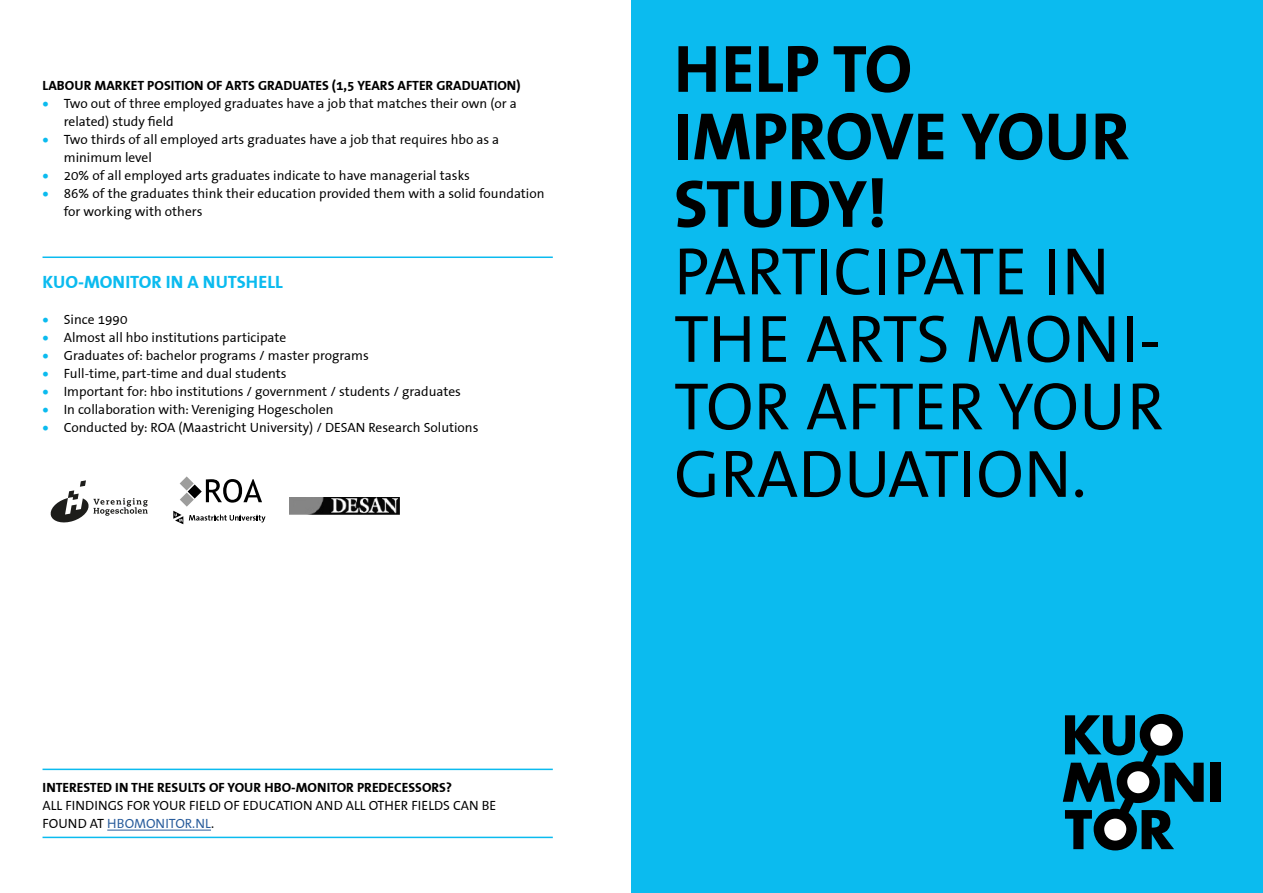
<style>
.page{position:relative;width:1263px;height:893px;background:#fff}
.page>*{position:absolute;margin:0;border:0;box-sizing:border-box;transform-origin:0 0}
.t1{font:67.5px/67.5px "The Sans Correspondence";color:#000}
.t2{font:700 67.5px/67.5px "The Sans Correspondence";color:#000}
.t3{font:700 18px "The Sans Correspondence";color:#0bbbef}
.t4{font:13.5px/18px "The Sans Correspondence";color:#000}
.t5{font:700 13.5px "The Sans Correspondence";color:#000}
.s1{color:#0bbbef}
.s2{color:#275b9b}
</style>
<div class="page">
<div style="left:631px;top:0;width:632px;height:893px;background:#0bbbef"></div>
<hr style="left:43px;top:256px;width:510px;height:2px;background:#0bbbef">
<div style="left:1210px;top:763px;width:10px;height:39px;background:#000"></div>
<svg style="left:1063px;top:714px;width:141px;height:136px"></svg>
<svg style="left:50px;top:480px;width:98px;height:43px"></svg>
<img style="left:290px;top:497px;width:109px;height:17px">
<hr style="left:107px;top:830px;width:104px;height:1px;background:#275b9b">
<hr style="left:43px;top:769px;width:510px;height:1px;background:#0bbbef">
<hr style="left:43px;top:837px;width:510px;height:1px;background:#0bbbef">
<svg style="left:173px;top:476px;width:92px;height:48px"></svg>
<p class="t5" style="left:43px;top:78px;width:479px">LABOUR MARKET POSITION OF ARTS GRADUATES (1,5 YEARS AFTER GRADUATION)</p>
<p class="t4" style="left:64px;top:95px;width:454px;text-indent:-21px"><span class="s1">•</span> Two out of three employed graduates have a job that matches their own (or a related) study field</p>
<p class="t4" style="left:64px;top:131px;width:437px;text-indent:-21px"><span class="s1">•</span> Two thirds of all employed arts graduates have a job that requires hbo as a minimum level</p>
<p class="t4" style="left:43px;top:167px;width:429px"><span class="s1">•</span> 20% of all employed arts graduates indicate to have managerial tasks</p>
<p class="t4" style="left:64px;top:185px;width:482px;text-indent:-21px"><span class="s1">•</span> 86% of the graduates think their education provided them with a solid foundation for working with others</p>
<h2 class="t3" style="left:43px;top:272px;width:242px">KUO-MONITOR IN A NUTSHELL</h2>
<p class="t4" style="left:43px;top:311px;width:86px"><span class="s1">•</span> Since 1990</p>
<p class="t4" style="left:43px;top:329px;width:245px"><span class="s1">•</span> Almost all hbo institutions participate</p>
<p class="t4" style="left:43px;top:347px;width:328px"><span class="s1">•</span> Graduates of: bachelor programs / master programs</p>
<p class="t4" style="left:43px;top:365px;width:246px"><span class="s1">•</span> Full-time, part-time and dual students</p>
<p class="t4" style="left:43px;top:383px;width:420px"><span class="s1">•</span> Important for: hbo institutions / government / students / graduates</p>
<p class="t4" style="left:43px;top:401px;width:293px"><span class="s1">•</span> In collaboration with: Vereniging Hogescholen</p>
<p class="t4" style="left:43px;top:419px;width:437px"><span class="s1">•</span> Conducted by: ROA (Maastricht University) / DESAN Research Solutions</p>
<p class="t5" style="left:43px;top:780px;width:411px">INTERESTED IN THE RESULTS OF YOUR HBO-MONITOR PREDECESSORS?</p>
<p class="t4" style="left:43px;top:797px;width:455px">ALL FINDINGS FOR YOUR FIELD OF EDUCATION AND ALL OTHER FIELDS CAN BE<br>FOUND AT <span class="s2">HBOMONITOR.NL</span>.</p>
<h1 class="t2" style="left:674px;top:37px;width:457px">HELP TO<br>IMPROVE YOUR<br>STUDY!</h1>
<h1 class="t1" style="left:674px;top:240px;width:492px">PARTICIPATE IN<br>THE ARTS MONI-<br>TOR AFTER YOUR<br>GRADUATION.</h1>
</div>
